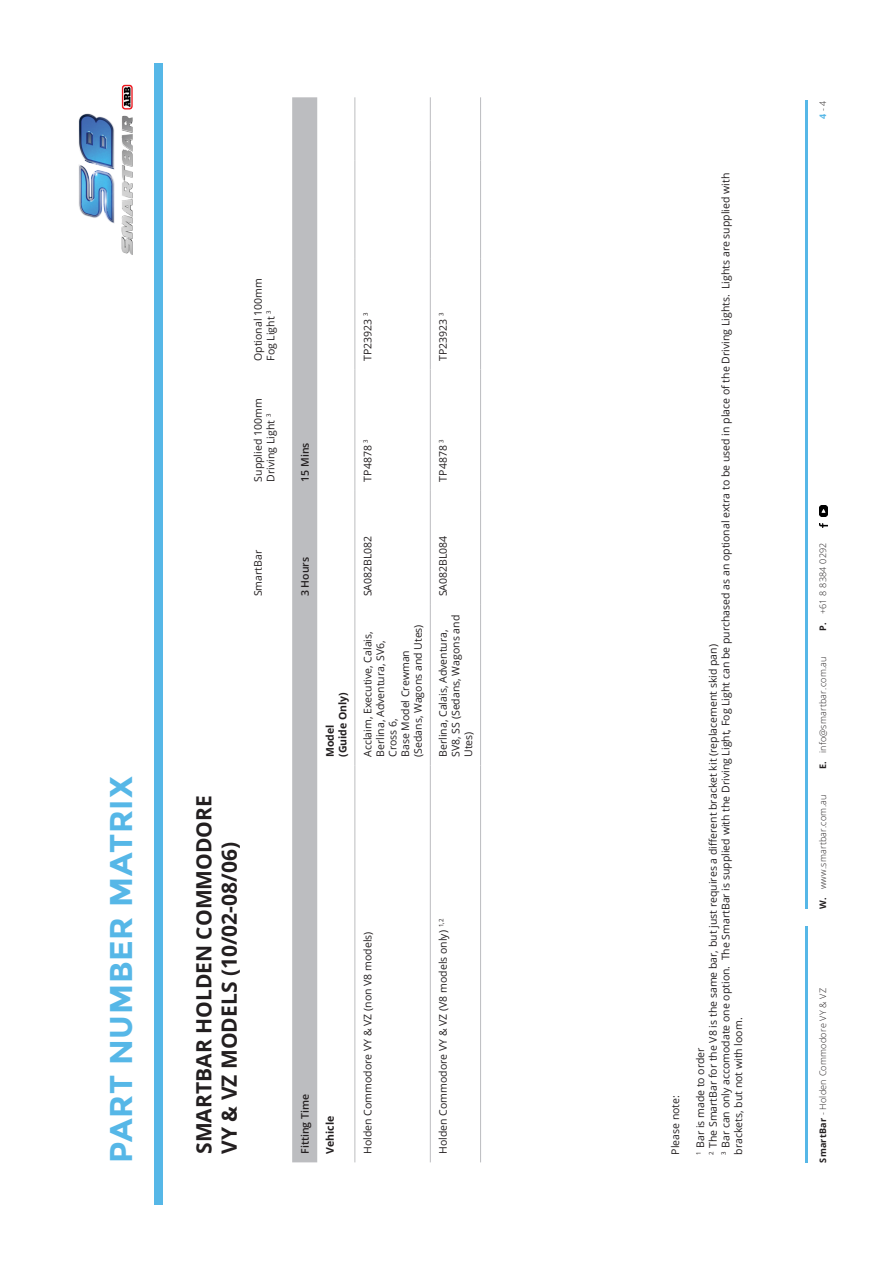
<style>
.page{position:relative;width:893px;height:1263px;background:#fff}
.page>*{position:absolute;margin:0;border:0;box-sizing:border-box;transform-origin:0 0}
.t1{font:700 31.5px "Montserrat";letter-spacing:.025em;color:#56b7e7}
.t2{font:700 21px/25.2px "Open Sans";color:#231f20}
.t3{font:10.5px/12.6px "Open Sans";color:#231f20}
.t4{font:600 10.5px "Open Sans";color:#231f20}
.t5{font:700 10.5px "Open Sans";color:#231f20}
.t6{font:300 9px "Open Sans";letter-spacing:.025em;color:#231f20}
.s1{font-weight:700;color:#56b7e7}
.s2{font-weight:700}
</style>
<div class="page">
<div style="left:292px;top:97px;width:25px;height:1065px;background:#bcbdc0"></div>
<hr style="left:355px;top:765px;width:1px;height:397px;background:#bcbdc0">
<hr style="left:355px;top:605px;width:1px;height:160px;background:#bcbdc0">
<hr style="left:355px;top:490px;width:1px;height:115px;background:#bcbdc0">
<hr style="left:355px;top:369px;width:1px;height:121px;background:#bcbdc0">
<hr style="left:355px;top:258px;width:1px;height:111px;background:#bcbdc0">
<hr style="left:355px;top:160px;width:1px;height:98px;background:#bcbdc0">
<hr style="left:355px;top:97px;width:1px;height:63px;background:#bcbdc0">
<hr style="left:430px;top:765px;width:1px;height:397px;background:#bcbdc0">
<hr style="left:430px;top:605px;width:1px;height:160px;background:#bcbdc0">
<hr style="left:430px;top:490px;width:1px;height:115px;background:#bcbdc0">
<hr style="left:430px;top:369px;width:1px;height:121px;background:#bcbdc0">
<hr style="left:430px;top:258px;width:1px;height:111px;background:#bcbdc0">
<hr style="left:430px;top:160px;width:1px;height:98px;background:#bcbdc0">
<hr style="left:430px;top:97px;width:1px;height:63px;background:#bcbdc0">
<hr style="left:480px;top:765px;width:1px;height:397px;background:#bcbdc0">
<hr style="left:480px;top:605px;width:1px;height:160px;background:#bcbdc0">
<hr style="left:480px;top:490px;width:1px;height:115px;background:#bcbdc0">
<hr style="left:480px;top:369px;width:1px;height:121px;background:#bcbdc0">
<hr style="left:480px;top:258px;width:1px;height:111px;background:#bcbdc0">
<hr style="left:480px;top:160px;width:1px;height:98px;background:#bcbdc0">
<hr style="left:480px;top:97px;width:1px;height:63px;background:#bcbdc0">
<div style="left:155px;top:64px;width:8px;height:1141px;background:#56b7e7"></div>
<img style="left:78px;top:84px;width:55px;height:171px">
<hr style="left:806px;top:926px;width:2px;height:236px;background:#56b7e7">
<hr style="left:806px;top:100px;width:2px;height:809px;background:#56b7e7">
<svg style="left:819px;top:524px;width:8px;height:4px"></svg>
<svg style="left:819px;top:505px;width:8px;height:12px"></svg>
<p class="t1" style="left:102px;top:1162px;width:387px;rotate:-90deg">PART NUMBER MATRIX</p>
<p class="t3" style="left:251px;top:361px;width:84px;rotate:-90deg">Optional 100mm<br>Fog Light <sup>3</sup></p>
<p class="t3" style="left:251px;top:482px;width:85px;rotate:-90deg">Supplied 100mm<br>Driving Light <sup>3</sup></p>
<p class="t3" style="left:251px;top:596px;width:48px;rotate:-90deg">SmartBar</p>
<p class="t2" style="left:191px;top:1154px;width:360px;rotate:-90deg">SMARTBAR HOLDEN COMMODORE<br>VY &amp; VZ MODELS (10/02-08/06)</p>
<p class="t3" style="left:361px;top:361px;width:50px;rotate:-90deg">TP23923 <sup>3</sup></p>
<p class="t3" style="left:436px;top:361px;width:50px;rotate:-90deg">TP23923 <sup>3</sup></p>
<p class="t4" style="left:298px;top:482px;width:41px;rotate:-90deg">15 Mins</p>
<p class="t3" style="left:361px;top:482px;width:44px;rotate:-90deg">TP4878 <sup>3</sup></p>
<p class="t3" style="left:436px;top:482px;width:44px;rotate:-90deg">TP4878 <sup>3</sup></p>
<p class="t4" style="left:298px;top:596px;width:41px;rotate:-90deg">3 Hours</p>
<p class="t5" style="left:335px;top:757px;width:66px;rotate:-90deg">(Guide Only)</p>
<p class="t5" style="left:323px;top:757px;width:34px;rotate:-90deg">Model</p>
<p class="t3" style="left:361px;top:596px;width:62px;rotate:-90deg">SA082BL082</p>
<p class="t3" style="left:361px;top:757px;width:127px;rotate:-90deg">Acclaim, Executive, Calais,<br>Berlina, Adventura, SV6,<br>Cross 6,</p>
<p class="t3" style="left:399px;top:757px;width:134px;rotate:-90deg">Base Model Crewman (Sedans, Wagons and Utes)</p>
<p class="t3" style="left:436px;top:596px;width:62px;rotate:-90deg">SA082BL084</p>
<p class="t3" style="left:436px;top:757px;width:143px;rotate:-90deg">Berlina, Calais, Adventura,<br>SV8, SS (Sedans, Wagons and<br>Utes)</p>
<p class="t4" style="left:298px;top:1154px;width:61px;rotate:-90deg">Fitting Time</p>
<p class="t5" style="left:323px;top:1154px;width:39px;rotate:-90deg">Vehicle</p>
<p class="t3" style="left:361px;top:1154px;width:224px;rotate:-90deg">Holden Commodore VY &amp; VZ (non V8 models)</p>
<p class="t3" style="left:436px;top:1154px;width:236px;rotate:-90deg">Holden Commodore VY &amp; VZ (V8 models only) <sup>1,2</sup></p>
<p class="t3" style="left:669px;top:1155px;width:61px;rotate:-90deg">Please note:</p>
<p class="t3" style="left:719px;top:1155px;width:983px;rotate:-90deg"><sup>3</sup> Bar can only accomodate one option. The SmartBar is supplied with the Driving Light, Fog Light can be purchased as an optional extra to be used in place of the Driving Lights. Lights are supplied with</p>
<p class="t3" style="left:706px;top:1155px;width:512px;rotate:-90deg"><sup>2</sup> The SmartBar for the V8 is the same bar, but just requires a different bracket kit (replacement skid pan)</p>
<p class="t3" style="left:732px;top:1155px;width:139px;rotate:-90deg">brackets, but not with loom.</p>
<p class="t3" style="left:694px;top:1155px;width:109px;rotate:-90deg"><sup>1</sup> Bar is made to order</p>
<p class="t6" style="left:817px;top:119px;width:21px;rotate:-90deg"><span class="s1">4</span> - 4</p>
<p class="t6" style="left:817px;top:631px;width:90px;rotate:-90deg"><span class="s2">P.</span> +61 8 8384 0292</p>
<p class="t6" style="left:817px;top:769px;width:114px;rotate:-90deg"><span class="s2">E.</span> info@smartbar.com.au</p>
<p class="t6" style="left:817px;top:909px;width:116px;rotate:-90deg"><span class="s2">W.</span> www.smartbar.com.au</p>
<p class="t6" style="left:817px;top:1162px;width:176px;rotate:-90deg"><span class="s2">SmartBar</span> - Holden Commodore VY &amp; VZ</p>
</div>
